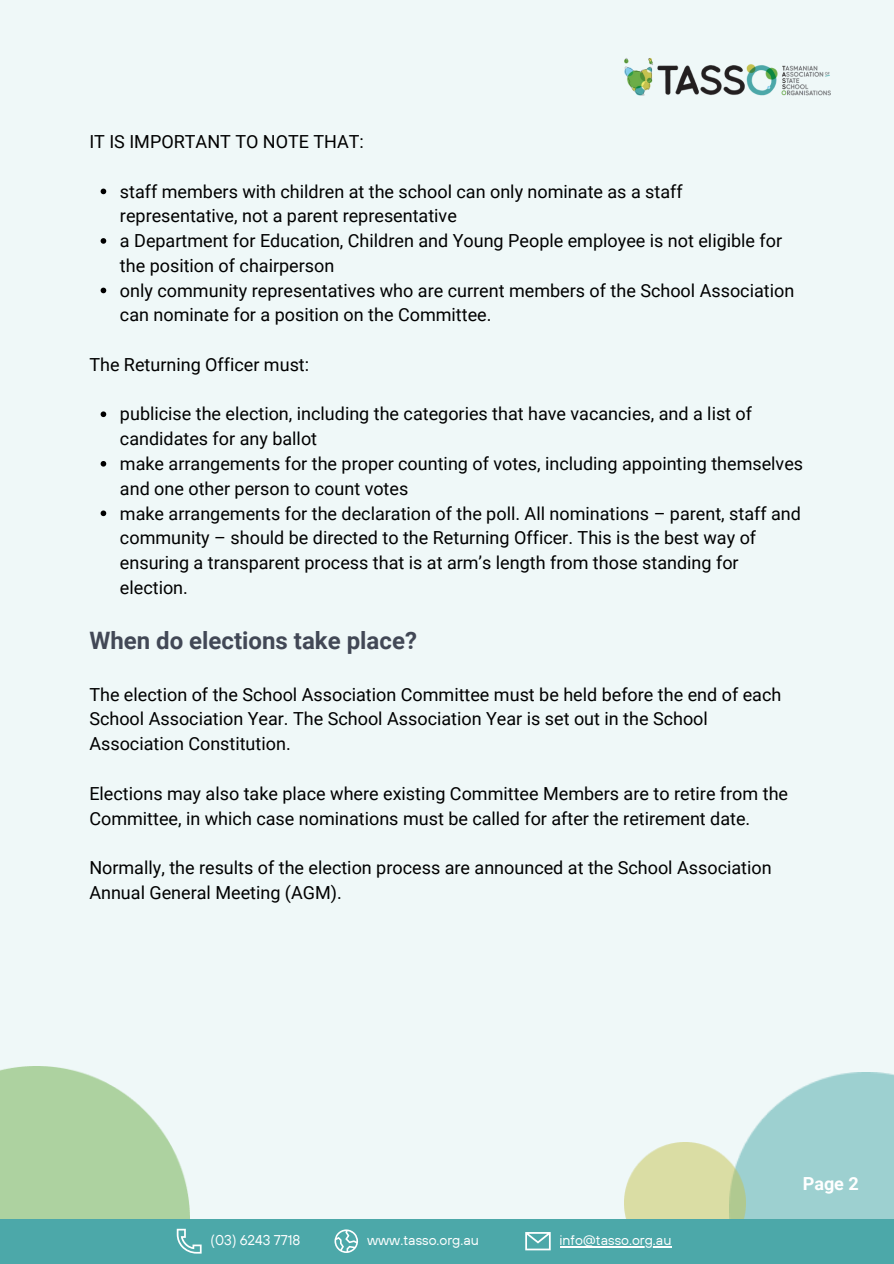
<style>
.page{position:relative;width:894px;height:1264px;background:#fff}
.page>*{position:absolute;margin:0;border:0;box-sizing:border-box;transform-origin:0 0}
.t1{font:700 24px "Roboto";color:#424856}
.t2{font:18px/24.8px "Roboto";color:#000}
.t3{font:700 18px "Roboto";color:#fff}
.t4{font:14.1px "TT Hoves";color:#fff}
</style>
<div class="page">
<div style="left:0;top:0;width:893px;height:1263px;background:#eff8f8"></div>
<svg style="left:101px;top:188px;width:5px;height:6px"></svg>
<svg style="left:101px;top:238px;width:5px;height:6px"></svg>
<svg style="left:101px;top:287px;width:5px;height:6px"></svg>
<svg style="left:101px;top:411px;width:5px;height:6px"></svg>
<svg style="left:101px;top:461px;width:5px;height:5px"></svg>
<svg style="left:101px;top:510px;width:5px;height:6px"></svg>
<img style="left:745px;top:1072px;width:148px;height:146px">
<img style="left:624px;top:1142px;width:121px;height:76px">
<img style="left:0;top:1066px;width:189px;height:152px">
<div style="left:0;top:1218px;width:893px;height:45px;background:#4ca8a9"></div>
<svg style="left:334px;top:1229px;width:24px;height:23px"></svg>
<svg style="left:177px;top:1228px;width:24px;height:25px"></svg>
<svg style="left:525px;top:1232px;width:25px;height:17px"></svg>
<hr style="left:559px;top:1245px;width:112px;height:1px;background:#fff">
<img style="left:624px;top:58px;width:206px;height:38px">
<p class="t2" style="left:89px;top:129px;width:276px">IT IS IMPORTANT TO NOTE THAT:</p>
<h2 class="t2" style="left:120px;top:179px;width:564px">staff members with children at the school can only nominate as a staff representative, not a parent representative</h2>
<p class="t2" style="left:120px;top:228px;width:663px">a Department for Education, Children and Young People employee is not eligible for the position of chairperson</p>
<p class="t2" style="left:120px;top:278px;width:675px">only community representatives who are current members of the School Association can nominate for a position on the Committee.</p>
<p class="t2" style="left:89px;top:352px;width:221px">The Returning Officer must:</p>
<h4 class="t2" style="left:120px;top:402px;width:633px">publicise the election, including the categories that have vacancies, and a list of candidates for any ballot</h4>
<p class="t2" style="left:120px;top:451px;width:684px">make arrangements for the proper counting of votes, including appointing themselves and one other person to count votes</p>
<p class="t2" style="left:120px;top:501px;width:682px">make arrangements for the declaration of the poll. All nominations – parent, staff and community – should be directed to the Returning Officer. This is the best way of ensuring a transparent process that is at arm’s length from those standing for election.</p>
<p class="t1" style="left:89px;top:626px;width:329px">When do elections take place?</p>
<h1 class="t2" style="left:89px;top:682px;width:693px">The election of the School Association Committee must be held before the end of each<br>School Association Year. The School Association Year is set out in the School<br>Association Constitution.</h1>
<h4 class="t2" style="left:89px;top:781px;width:700px">Elections may also take place where existing Committee Members are to retire from the<br>Committee, in which case nominations must be called for after the retirement date.</h4>
<h4 class="t2" style="left:89px;top:855px;width:683px">Normally, the results of the election process are announced at the School Association<br>Annual General Meeting (AGM).</h4>
<p class="t4" style="left:210px;top:1230px;width:91px">(03) 6243 7718</p>
<h4 class="t4" style="left:367px;top:1230px;width:113px">www.tasso.org.au</h4>
<p class="t4" style="left:559px;top:1230px;width:113px">info@tasso.org.au</p>
<p class="t3" style="left:802px;top:1173px;width:58px">Page 2</p>
</div>
